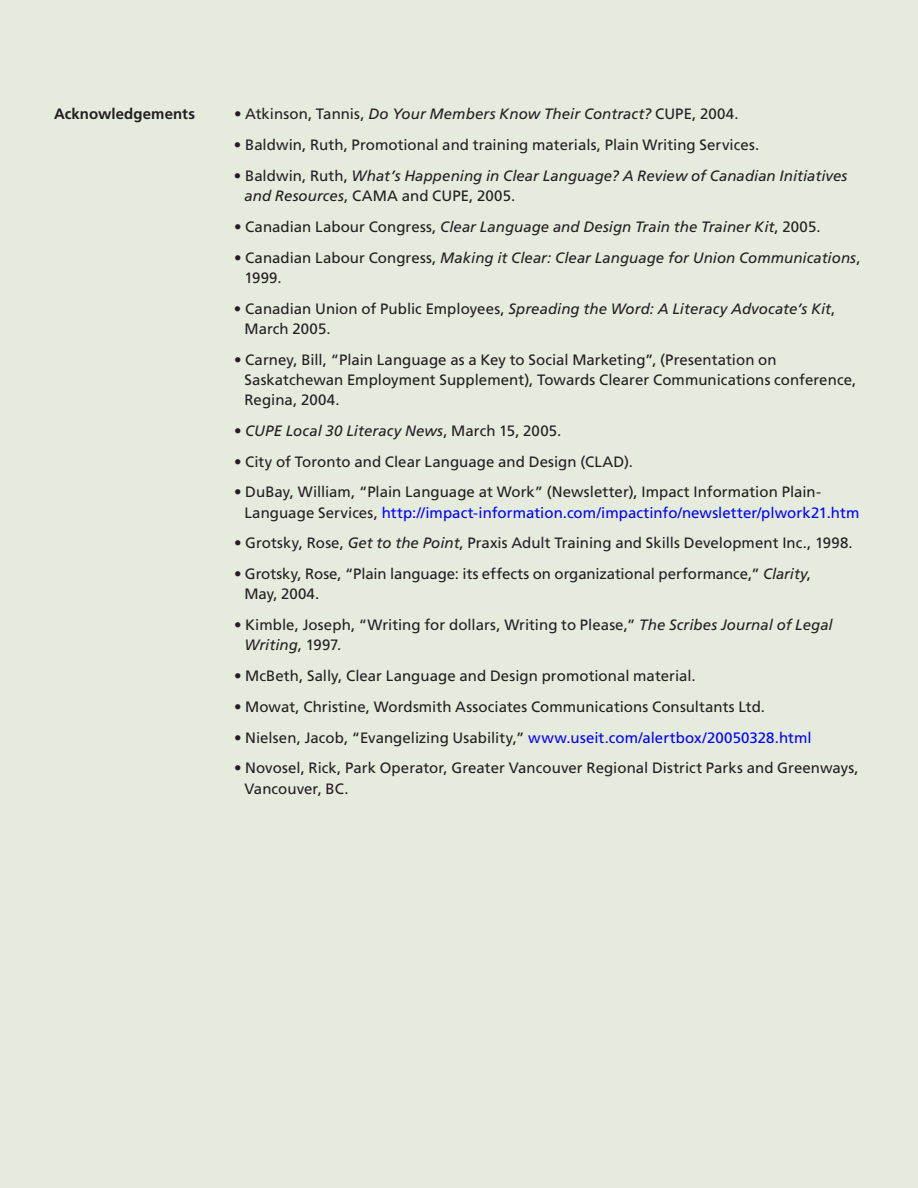
<style>
.page{position:relative;width:918px;height:1188px;background:#e5ebdd}
.page>*{position:absolute;margin:0;border:0;box-sizing:border-box;transform-origin:0 0}
.t1{font:15px/20.2px "Frutiger LT Std";color:#231f20}
.t2{font:italic 15px/20.2px "Frutiger LT Std";color:#231f20}
.t3{font:700 15px "Frutiger LT Std";letter-spacing:.005em;color:#231f20}
.s1{font-style:normal}
.s2{font-style:italic}
.s3{color:#00f}
</style>
<div class="page">
<h3 class="t3" style="left:54px;top:105px;width:143px">Acknowledgements</h3>
<p class="t2" style="left:234px;top:104px;width:506px"><span class="s1">• Atkinson, Tannis,</span> Do Your Members Know Their Contract? <span class="s1">CUPE, 2004.</span></p>
<p class="t1" style="left:234px;top:135px;width:527px">• Baldwin, Ruth, Promotional and training materials, Plain Writing Services.</p>
<p class="t2" style="left:244px;top:166px;width:604px;text-indent:-11px"><span class="s1">• Baldwin, Ruth,</span> What’s Happening in Clear Language? A Review of Canadian Initiatives and Resources<span class="s1">, CAMA and CUPE, 2005.</span></p>
<p class="t2" style="left:234px;top:217px;width:588px"><span class="s1">• Canadian Labour Congress,</span> Clear Language and Design Train the Trainer Kit<span class="s1">, 2005.</span></p>
<p class="t2" style="left:244px;top:247px;width:618px;text-indent:-10px"><span class="s1">• Canadian Labour Congress,</span> Making it Clear: Clear Language for Union Communications<span class="s1">,<br>1999.</span></p>
<p class="t1" style="left:245px;top:298px;width:592px;text-indent:-11px">• Canadian Union of Public Employees, <span class="s2">Spreading the Word: A Literacy Advocate’s Kit</span>,<br>March 2005.</p>
<p class="t1" style="left:244px;top:349px;width:613px;text-indent:-10px">• Carney, Bill, “Plain Language as a Key to Social Marketing”, (Presentation on<br>Saskatchewan Employment Supplement), Towards Clearer Communications conference,<br>Regina, 2004.</p>
<p class="t2" style="left:234px;top:421px;width:329px"><span class="s1">•</span> CUPE Local 30 Literacy News<span class="s1">, March 15, 2005.</span></p>
<p class="t1" style="left:234px;top:451px;width:400px">• City of Toronto and Clear Language and Design (CLAD).</p>
<p class="t1" style="left:245px;top:482px;width:616px;text-indent:-10px">• DuBay, William, “Plain Language at Work” (Newsletter), Impact Information Plain-<br>Language Services, <span class="s3">http://impact-information.com/impactinfo/newsletter/plwork21.htm</span></p>
<p class="t1" style="left:234px;top:533px;width:620px">• Grotsky, Rose, <span class="s2">Get to the Point</span>, Praxis Adult Training and Skills Development Inc., 1998.</p>
<p class="t1" style="left:244px;top:564px;width:568px;text-indent:-10px">• Grotsky, Rose, “Plain language: its effects on organizational performance,” <span class="s2">Clarity</span>,<br>May, 2004.</p>
<p class="t1" style="left:244px;top:615px;width:590px;text-indent:-10px">• Kimble, Joseph, “Writing for dollars, Writing to Please,” <span class="s2">The Scribes Journal of Legal<br>Writing</span>, 1997.</p>
<p class="t1" style="left:234px;top:666px;width:463px">• McBeth, Sally, Clear Language and Design promotional material.</p>
<p class="t1" style="left:234px;top:696px;width:533px">• Mowat, Christine, Wordsmith Associates Communications Consultants Ltd.</p>
<p class="t1" style="left:234px;top:727px;width:579px">• Nielsen, Jacob, “Evangelizing Usability,” <span class="s3">www.useit.com/alertbox/20050328.html</span></p>
<p class="t1" style="left:245px;top:758px;width:616px;text-indent:-10px">• Novosel, Rick, Park Operator, Greater Vancouver Regional District Parks and Greenways,<br>Vancouver, BC.</p>
</div>
